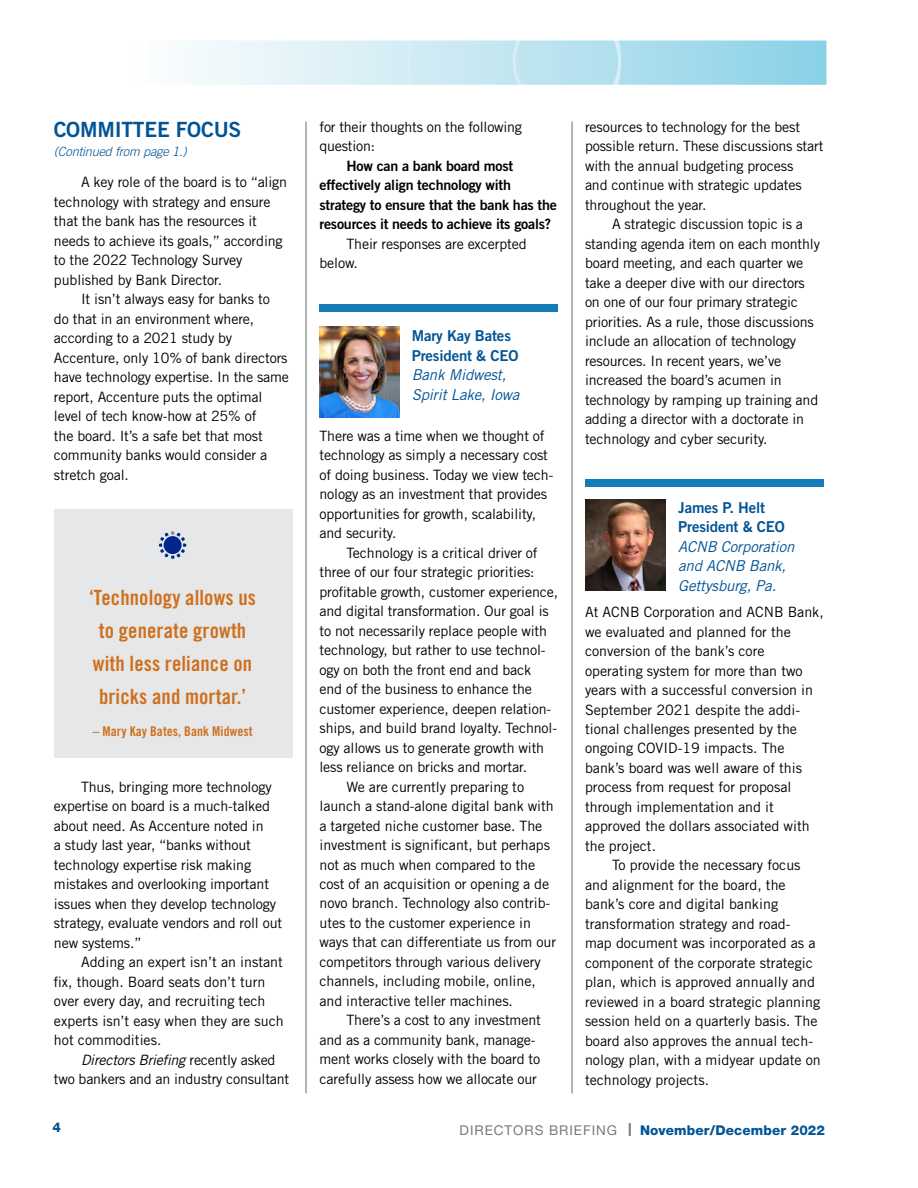
<style>
.page{position:relative;width:918px;height:1188px;background:#fff}
.page>*{position:absolute;margin:0;border:0;box-sizing:border-box;transform-origin:0 0}
.t1{font:21px/33px "Trade Gothic LT Std Bd Cn 20";letter-spacing:.005em;color:#ce701d}
.t2{font:21px "Trade Gothic LT Std Bd 2";letter-spacing:-.01em;color:#005496}
.t3{font:italic 15px/19.5px "Trade Gothic LT Std";letter-spacing:-.01em;color:#005496}
.t4{font:15px/19.5px "Trade Gothic LT Std Bd 2";letter-spacing:-.01em;color:#005496}
.t5{font:14.25px/19.5px "Trade Gothic LT Std";letter-spacing:-.01em;color:#000}
.t6{font:14.25px/19.5px "Trade Gothic LT Std Bd 2";letter-spacing:-.015em;color:#000}
.t7{font:800 13.5px "Helvetica Neue LT Std";letter-spacing:.01em;color:#005496}
.t8{font:13.5px "Trade Gothic LT Std Bd Cn 20";letter-spacing:.005em;color:#ce701d}
.t9{font:italic 300 12.75px "Trade Gothic LT Std";letter-spacing:-.01em;color:#005496}
.s1{font-style:italic}
.s2{font-weight:400;color:#757b7f}
.s3{font-weight:500;font-size:18px;color:#757b7f}
</style>
<div class="page">
<hr style="left:305px;top:122px;width:2px;height:972px;background:#757b7f">
<hr style="left:572px;top:122px;width:1px;height:972px;background:#757b7f">
<svg style="left:190px;top:40px;width:637px;height:45px;background:#c2e6f1"></svg>
<div style="left:54px;top:509px;width:239px;height:249px;background:#e6e7e8"></div>
<svg style="left:159px;top:531px;width:27px;height:28px"></svg>
<img style="left:320px;top:327px;width:80px;height:90px">
<img style="left:586px;top:500px;width:80px;height:90px">
<div style="left:320px;top:305px;width:238px;height:7px;background:#157cb7"></div>
<div style="left:585px;top:479px;width:239px;height:8px;background:#157cb7"></div>
<h1 class="t2" style="left:54px;top:116px;width:189px">COMMITTEE FOCUS</h1>
<p class="t9" style="left:54px;top:144px;width:135px">(Continued from page 1.)</p>
<p class="t5" style="left:54px;top:172px;width:235px;text-indent:27px">A key role of the board is to “align technology with strategy and ensure that the bank has the resources it needs to achieve its goals,” according to the 2022 Technology Survey published by Bank Director.</p>
<p class="t5" style="left:54px;top:289px;width:237px;text-indent:27px">It isn’t always easy for banks to<br>do that in an environment where, according to a 2021 study by<br>Accenture, only 10% of bank directors have technology expertise. In the same report, Accenture puts the optimal level of tech know-how at 25% of<br>the board. It’s a safe bet that most community banks would consider a stretch goal.</p>
<h1 class="t1" style="left:89px;top:581px;width:168px">‘Technology allows us to generate growth with less reliance on bricks and mortar.’</h1>
<p class="t8" style="left:93px;top:723px;width:161px">– Mary Kay Bates, Bank Midwest</p>
<p class="t5" style="left:54px;top:777px;width:230px;text-indent:27px">Thus, bringing more technology expertise on board is a much-talked about need. As Accenture noted in<br>a study last year, “banks without technology expertise risk making mistakes and overlooking important issues when they develop technology strategy, evaluate vendors and roll out new systems.”</p>
<p class="t5" style="left:54px;top:952px;width:231px;text-indent:27px">Adding an expert isn’t an instant fix, though. Board seats don’t turn over every day, and recruiting tech experts isn’t easy when they are such hot commodities.</p>
<p class="t5" style="left:54px;top:1050px;width:237px;text-indent:27px"><span class="s1">Directors Briefing</span> recently asked two bankers and an industry consultant</p>
<p class="t5" style="left:320px;top:117px;width:204px">for their thoughts on the following question:</p>
<p class="t6" style="left:320px;top:156px;width:239px;text-indent:27px">How can a bank board most effectively align technology with strategy to ensure that the bank has the resources it needs to achieve its goals?</p>
<p class="t5" style="left:320px;top:234px;width:209px;text-indent:27px">Their responses are excerpted below.</p>
<p class="t4" style="left:412px;top:326px;width:108px">Mary Kay Bates<br>President &amp; CEO</p>
<p class="t3" style="left:412px;top:365px;width:109px">Bank Midwest,<br>Spirit Lake, Iowa</p>
<p class="t5" style="left:320px;top:426px;width:235px">There was a time when we thought of technology as simply a necessary cost of doing business. Today we view tech&shy;nology as an investment that provides opportunities for growth, scalability, and security.</p>
<p class="t5" style="left:347px;top:543px;width:193px">Technology is a critical driver of</p>
<p class="t5" style="left:320px;top:562px;width:217px">three of our four strategic priorities:</p>
<p class="t5" style="left:320px;top:582px;width:240px">profitable growth, customer experience,</p>
<p class="t5" style="left:320px;top:601px;width:231px">and digital transformation. Our goal is</p>
<p class="t5" style="left:320px;top:621px;width:229px">to not necessarily replace people with</p>
<p class="t5" style="left:320px;top:640px;width:228px">technology, but rather to use technol-</p>
<p class="t5" style="left:320px;top:660px;width:213px">ogy on both the front end and back</p>
<p class="t5" style="left:320px;top:679px;width:214px">end of the business to enhance the</p>
<p class="t5" style="left:320px;top:699px;width:233px">customer experience, deepen relation-</p>
<p class="t5" style="left:320px;top:718px;width:239px">ships, and build brand loyalty. Technol-</p>
<p class="t5" style="left:320px;top:738px;width:226px">ogy allows us to generate growth with</p>
<p class="t5" style="left:320px;top:757px;width:209px">less reliance on bricks and mortar.</p>
<p class="t5" style="left:347px;top:777px;width:179px">We are currently preparing to</p>
<p class="t5" style="left:320px;top:796px;width:236px">launch a stand-alone digital bank with</p>
<p class="t5" style="left:320px;top:816px;width:224px">a targeted niche customer base. The</p>
<p class="t5" style="left:320px;top:835px;width:232px">investment is significant, but perhaps</p>
<p class="t5" style="left:320px;top:855px;width:217px">not as much when compared to the</p>
<p class="t5" style="left:320px;top:874px;width:231px">cost of an acquisition or opening a de</p>
<p class="t5" style="left:320px;top:894px;width:232px">novo branch. Technology also contrib-</p>
<p class="t5" style="left:320px;top:913px;width:213px">utes to the customer experience in</p>
<p class="t5" style="left:320px;top:932px;width:238px">ways that can differentiate us from our</p>
<p class="t5" style="left:320px;top:952px;width:223px">competitors through various delivery</p>
<p class="t5" style="left:320px;top:971px;width:218px">channels, including mobile, online,</p>
<p class="t5" style="left:320px;top:991px;width:195px">and interactive teller machines.</p>
<p class="t5" style="left:347px;top:1010px;width:196px">There’s a cost to any investment</p>
<p class="t5" style="left:320px;top:1030px;width:218px">and as a community bank, manage-</p>
<p class="t5" style="left:320px;top:1049px;width:222px">ment works closely with the board to</p>
<p class="t5" style="left:320px;top:1069px;width:219px">carefully assess how we allocate our</p>
<p class="t5" style="left:585px;top:117px;width:240px">resources to technology for the best possible return. These discussions start with the annual budgeting process<br>and continue with strategic updates throughout the year.</p>
<p class="t5" style="left:585px;top:214px;width:236px;text-indent:27px">A strategic discussion topic is a standing agenda item on each monthly board meeting, and each quarter we take a deeper dive with our directors on one of our four primary strategic priorities. As a rule, those discussions include an allocation of technology resources. In recent years, we’ve increased the board’s acumen in technology by ramping up training and adding a director with a doctorate in technology and cyber security.</p>
<p class="t4" style="left:678px;top:497px;width:108px">James P. Helt<br>President &amp; CEO</p>
<p class="t3" style="left:678px;top:537px;width:118px">ACNB Corporation and ACNB Bank,<br>Gettysburg, Pa.</p>
<p class="t5" style="left:585px;top:602px;width:240px">At ACNB Corporation and ACNB Bank,</p>
<p class="t5" style="left:585px;top:622px;width:207px">we evaluated and planned for the</p>
<p class="t5" style="left:585px;top:641px;width:181px">conversion of the bank’s core</p>
<p class="t5" style="left:585px;top:661px;width:219px">operating system for more than two</p>
<p class="t5" style="left:585px;top:680px;width:230px">years with a successful conversion in</p>
<p class="t5" style="left:585px;top:700px;width:217px">September 2021 despite the addi-</p>
<p class="t5" style="left:585px;top:719px;width:214px">tional challenges presented by the</p>
<p class="t5" style="left:585px;top:739px;width:201px">ongoing COVID-19 impacts. The</p>
<p class="t5" style="left:585px;top:758px;width:219px">bank’s board was well aware of this</p>
<p class="t5" style="left:585px;top:777px;width:208px">process from request for proposal</p>
<p class="t5" style="left:585px;top:797px;width:190px">through implementation and it</p>
<p class="t5" style="left:585px;top:816px;width:226px">approved the dollars associated with</p>
<p class="t5" style="left:585px;top:836px;width:73px">the project.</p>
<p class="t5" style="left:612px;top:855px;width:190px">To provide the necessary focus</p>
<p class="t5" style="left:585px;top:875px;width:202px">and alignment for the board, the</p>
<p class="t5" style="left:585px;top:894px;width:195px">bank’s core and digital banking</p>
<p class="t5" style="left:585px;top:914px;width:207px">transformation strategy and road-</p>
<p class="t5" style="left:585px;top:933px;width:232px">map document was incorporated as a</p>
<p class="t5" style="left:585px;top:953px;width:229px">component of the corporate strategic</p>
<p class="t5" style="left:585px;top:972px;width:232px">plan, which is approved annually and</p>
<p class="t5" style="left:585px;top:992px;width:237px">reviewed in a board strategic planning</p>
<p class="t5" style="left:585px;top:1011px;width:234px">session held on a quarterly basis. The</p>
<p class="t5" style="left:585px;top:1031px;width:230px">board also approves the annual tech-</p>
<p class="t5" style="left:585px;top:1050px;width:237px">nology plan, with a midyear update on</p>
<p class="t5" style="left:585px;top:1070px;width:126px">technology projects.</p>
<p class="t7" style="left:52px;top:1119px;width:10px">4</p>
<p class="t7" style="left:54px;top:1122px;width:10px">2</p>
<p class="t7" style="left:460px;top:1122px;width:367px"><span class="s2">DIRECTORS BRIEFING</span> <span class="s3">l</span> November/December 2022</p>
</div>
